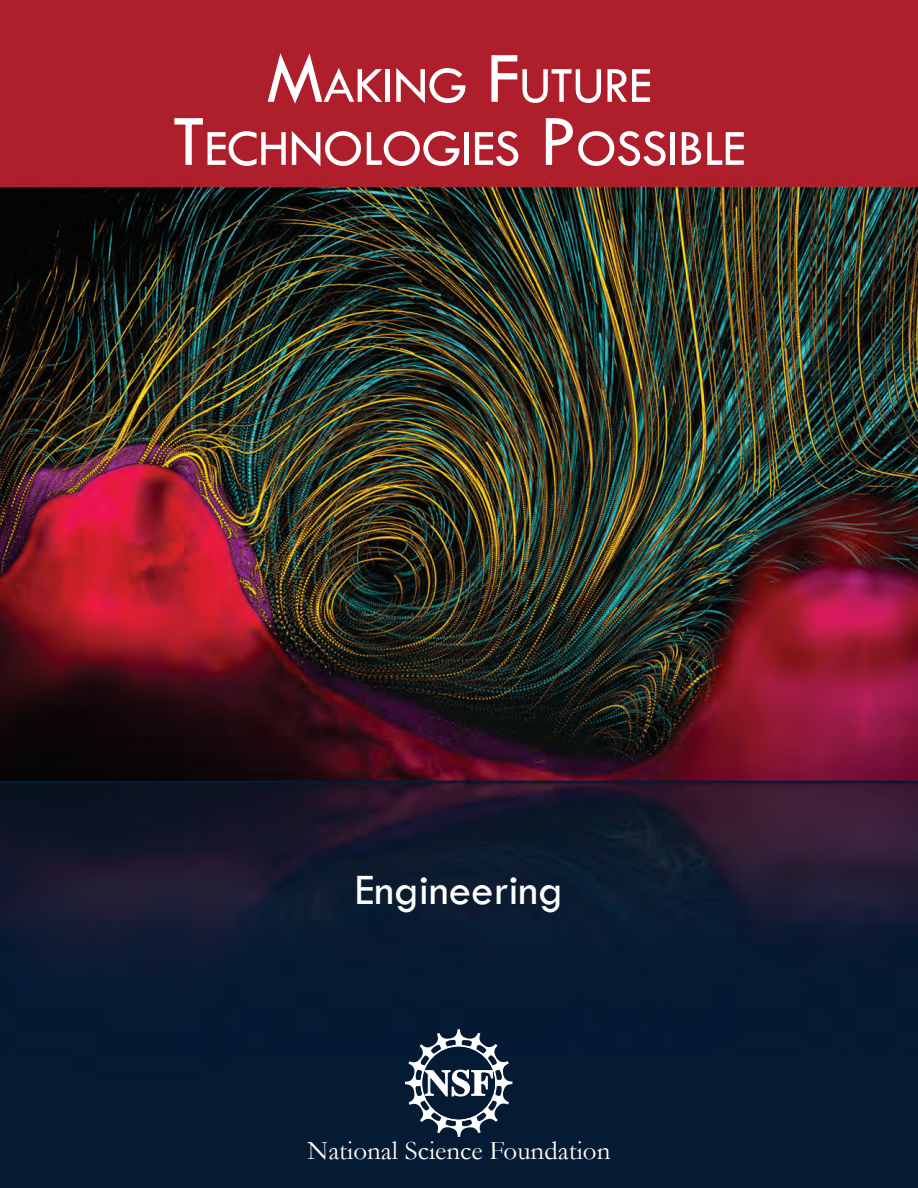
<style>
.page{position:relative;width:918px;height:1188px;background:#fff}
.page>*{position:absolute;margin:0;border:0;box-sizing:border-box;transform-origin:0 0}
.t1{font:52.5px/63px "Tw Cen";letter-spacing:-.015em;color:#fff;text-align:center}
.t2{font:45px "Tw Cen";color:#fff}
.t3{font:27px "Garamond";color:#fff}
.s1{font-size:75px}
</style>
<div class="page">
<img style="left:0;top:0;width:918px;height:1188px">
<svg style="left:405px;top:1029px;width:107px;height:108px"></svg>
<h1 class="t1" style="left:172px;top:54px;width:575px"><span class="s1">M</span>AKING <span class="s1">F</span>UTURE<br><span class="s1">T</span>ECHNOLOGIES <span class="s1">P</span>OSSIBLE</h1>
<h1 class="t2" style="left:355px;top:863px;width:210px">Engineering</h1>
<p class="t3" style="left:308px;top:1135px;width:304px">National Science Foundation</p>
</div>
